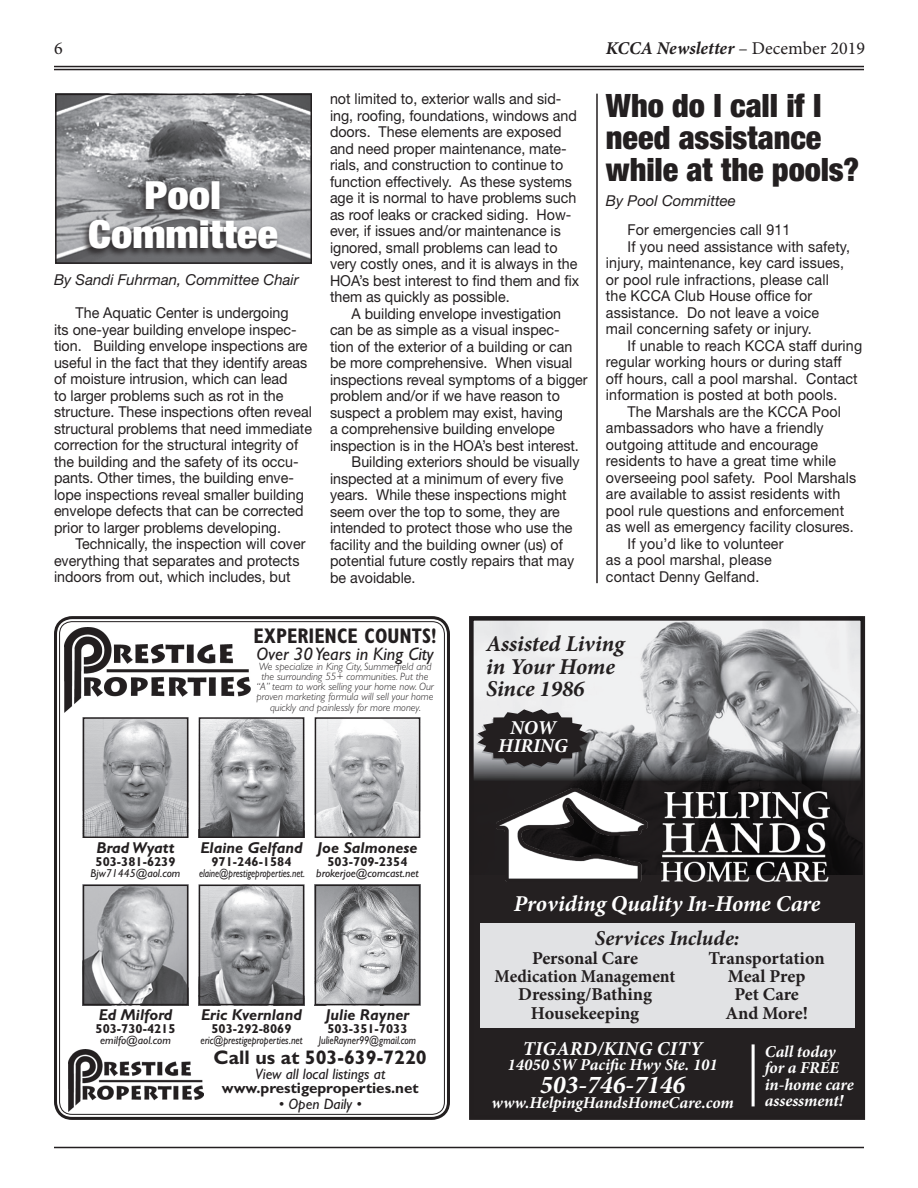
<style>
.page{position:relative;width:918px;height:1188px;background:#fff}
.page>*{position:absolute;margin:0;border:0;box-sizing:border-box;transform-origin:0 0}
.headline_-_large{font:900 condensed 38.85px/38.8px "Helvetica Neue LT Std";color:#fff;text-align:center;scale:1.1 1}
.headline_-_large-2{font:900 condensed 32.25px/32.2px "Helvetica Neue LT Std";letter-spacing:-.005em;color:#231f20}
.t1{font:italic 700 25.65px "Minion Pro";color:#fff}
.t2{font:italic 700 22.65px/22.6px "Minion Pro";letter-spacing:-.005em;color:#231f20}
.t3{font:italic 700 22.65px "Minion Pro";letter-spacing:-.005em;color:#fff}
.t4{font:700 condensed 21.15px "Gill Sans Std";color:#231f20;scale:.95 1}
.t5{font:italic 700 21.15px "Minion Pro";letter-spacing:.005em;color:#231f20}
.t6{font:italic 700 19.65px/18.1px "Minion Pro";letter-spacing:.01em;color:#fff;text-align:center}
.t7{font:700 19.65px "Gill Sans Std";color:#231f20}
.t8{font:700 18.15px/18.1px "Minion Pro";letter-spacing:-.005em;color:#231f20;text-align:center}
.t9{font:italic 18.15px "Gill Sans Std";color:#231f20}
.t10{font:italic 700 18px "Minion Pro";color:#231f20}
.t11{font:18px "Minion Pro";color:#231f20}
.t12{font:italic 700 16.65px/16.6px "Minion Pro";letter-spacing:-.005em;color:#fff}
.t13{font:italic 700 15.75px "Gill Sans Std";color:#231f20}
.t14{font:700 15.15px/13.6px "Gill Sans Std";color:#231f20;text-align:center}
.t15{font:italic 15.15px "Gill Sans Std";color:#231f20}
.body_copy{font:15px/16.5px "Helvetica Neue LT Std";color:#231f20;scale:.95 1}
.byline{font:italic 15px "Helvetica Neue LT Std";color:#231f20}
.t16{font:700 12.9px "Gill Sans Std";color:#231f20}
.t17{font:italic 11.55px "Gill Sans Std";color:#231f20}
.t18{font:italic 11.55px "Gill Sans Std";color:#231f20;scale:.85 1}
.t19{font:italic 11.55px "Gill Sans Std";color:#231f20;scale:.8 1}
.t20{font:italic 300 10.65px/10.1px "Gill Sans Std";color:#231f20;text-align:center}
.s1{font-weight:400;font-style:normal}
.s2{font-weight:400;font-style:italic}
</style>
<div class="page">
<hr style="left:54px;top:66px;width:810px;height:1px;background:#231f20">
<hr style="left:54px;top:69px;width:810px;height:1px;background:#231f20">
<hr style="left:54px;top:1147px;width:810px;height:1px;background:#231f20">
<img style="left:58px;top:97px;width:251px;height:164px">
<div style="left:55px;top:94px;width:257px;height:170px;border:2px solid #231f20"></div>
<div style="left:81px;top:179px;width:200px;height:78px;background:#231f20;opacity:.75"></div>
<hr style="left:596px;top:94px;width:2px;height:489px;background:#231f20">
<img style="left:65px;top:627px;width:185px;height:86px">
<div style="left:54px;top:616px;width:396px;height:504px;border:3px solid #231f20;border-radius:17px"></div>
<img style="left:85px;top:719px;width:101px;height:117px">
<div style="left:83px;top:717px;width:105px;height:121px;border:1px solid #231f20"></div>
<img style="left:317px;top:719px;width:101px;height:117px">
<div style="left:315px;top:717px;width:105px;height:121px;border:1px solid #231f20"></div>
<img style="left:201px;top:887px;width:101px;height:116px">
<div style="left:199px;top:885px;width:105px;height:120px;border:1px solid #231f20"></div>
<img style="left:201px;top:719px;width:101px;height:117px">
<div style="left:199px;top:717px;width:105px;height:121px;border:1px solid #231f20"></div>
<img style="left:85px;top:887px;width:101px;height:116px">
<div style="left:83px;top:885px;width:105px;height:120px;border:1px solid #231f20"></div>
<img style="left:317px;top:887px;width:101px;height:116px">
<div style="left:315px;top:885px;width:105px;height:120px;border:1px solid #231f20"></div>
<img style="left:69px;top:1050px;width:134px;height:62px">
<div style="left:471px;top:618px;width:392px;height:500px;background:#242021"></div>
<div style="left:469px;top:616px;width:396px;height:504px;border:5px solid #231f20"></div>
<img style="left:469px;top:616px;width:393px;height:259px">
<img style="left:496px;top:789px;width:333px;height:92px">
<div style="left:480px;top:924px;width:374px;height:104px;background:#e1e2e4"></div>
<hr style="left:752px;top:1044px;width:3px;height:62px;background:#fff">
<svg style="left:476px;top:709px;width:112px;height:59px"></svg>
<p class="t11" style="left:54px;top:36px;width:10px">6</p>
<p class="t10" style="left:606px;top:35px;width:261px">KCCA Newsletter <span class="s1">– December 2019</span></p>
<p class="headline_-_large" style="left:88px;top:175px;width:174px">Pool<br>Committee</p>
<p class="byline" style="left:54px;top:271px;width:246px">By Sandi Fuhrman, Committee Chair</p>
<p class="body_copy" style="left:54px;top:305px;width:273px;text-indent:22px">The Aquatic Center is undergoing<br>its one-year building envelope inspec&shy;tion. Building envelope inspections are useful in the fact that they identify areas of moisture intrusion, which can lead<br>to larger problems such as rot in the structure. These inspections often reveal structural problems that need immediate correction for the structural integrity of the building and the safety of its occu&shy;pants. Other times, the building enve&shy;lope inspections reveal smaller building envelope defects that can be corrected prior to larger problems developing.</p>
<p class="body_copy" style="left:54px;top:536px;width:266px;text-indent:22px">Technically, the inspection will cover everything that separates and protects indoors from out, which includes, but</p>
<p class="body_copy" style="left:330px;top:91px;width:264px">not limited to, exterior walls and sid&shy;ing, roofing, foundations, windows and doors. These elements are exposed and need proper maintenance, mate&shy;rials, and construction to continue to function effectively. As these systems age it is normal to have problems such as roof leaks or cracked siding. How&shy;ever, if issues and/or maintenance is ignored, small problems can lead to very costly ones, and it is always in the HOA’s best interest to find them and fix them as quickly as possible.</p>
<p class="body_copy" style="left:330px;top:305px;width:273px;text-indent:22px">A building envelope investigation can be as simple as a visual inspec-<br>tion of the exterior of a building or can be more comprehensive. When visual inspections reveal symptoms of a bigger problem and/or if we have reason to suspect a problem may exist, having<br>a comprehensive building envelope inspection is in the HOA’s best interest.</p>
<p class="body_copy" style="left:330px;top:454px;width:264px;text-indent:22px">Building exteriors should be visually inspected at a minimum of every five years. While these inspections might seem over the top to some, they are intended to protect those who use the facility and the building owner (us) of potential future costly repairs that may be avoidable.</p>
<p class="headline_-_large-2" style="left:606px;top:89px;width:255px">Who do I call if I need assistance while at the pools?</p>
<p class="byline" style="left:606px;top:191px;width:131px">By Pool Committee</p>
<p class="body_copy" style="left:628px;top:221px;width:173px">For emergencies call 911</p>
<p class="body_copy" style="left:606px;top:238px;width:259px;text-indent:22px">If you need assistance with safety, injury, maintenance, key card issues, or pool rule infractions, please call the KCCA Club House office for assistance. Do not leave a voice<br>mail concerning safety or injury.</p>
<p class="body_copy" style="left:606px;top:337px;width:271px;text-indent:22px">If unable to reach KCCA staff during regular working hours or during staff<br>off hours, call a pool marshal. Contact information is posted at both pools.</p>
<p class="body_copy" style="left:606px;top:403px;width:265px;text-indent:22px">The Marshals are the KCCA Pool ambassadors who have a friendly outgoing attitude and encourage residents to have a great time while overseeing pool safety. Pool Marshals are available to assist residents with pool rule questions and enforcement as well as emergency facility closures.</p>
<p class="body_copy" style="left:606px;top:535px;width:188px;text-indent:22px">If you’d like to volunteer as a pool marshal, please contact Denny Gelfand.</p>
<p class="t4" style="left:254px;top:623px;width:194px">EXPERIENCE COUNTS!</p>
<p class="t9" style="left:256px;top:644px;width:179px">Over 30 Years in King City</p>
<p class="t20" style="left:256px;top:662px;width:179px">We specialize in King City, Summerfield and the surrounding 55+ communities. Put the “A” team to work selling your home now. Our proven marketing formula will sell your home quickly and painlessly for more money.</p>
<p class="t13" style="left:97px;top:838px;width:79px">Brad Wyatt</p>
<p class="t16" style="left:96px;top:854px;width:82px">503-381-6239</p>
<p class="t17" style="left:91px;top:867px;width:91px">Bjw71445@aol.com</p>
<p class="t13" style="left:200px;top:838px;width:104px">Elaine Gelfand</p>
<p class="t16" style="left:211px;top:854px;width:82px">971-246-1584</p>
<p class="t19" style="left:199px;top:867px;width:134px">elaine@prestigeproperties.net.</p>
<p class="t13" style="left:318px;top:838px;width:101px">Joe Salmonese</p>
<p class="t16" style="left:327px;top:854px;width:82px">503-709-2354</p>
<p class="t17" style="left:316px;top:867px;width:104px">brokerjoe@comcast.net</p>
<p class="t13" style="left:99px;top:1006px;width:75px">Ed Milford</p>
<p class="t16" style="left:96px;top:1021px;width:82px">503-730-4215</p>
<p class="t17" style="left:100px;top:1034px;width:72px">emilfo@aol.com</p>
<p class="t13" style="left:201px;top:1006px;width:102px">Eric Kvernland</p>
<p class="t16" style="left:211px;top:1021px;width:82px">503-292-8069</p>
<p class="t18" style="left:200px;top:1034px;width:122px">eric@prestigeproperties.net</p>
<p class="t13" style="left:326px;top:1006px;width:85px">Julie Rayner</p>
<p class="t16" style="left:327px;top:1021px;width:82px">503-351-7033</p>
<p class="t18" style="left:319px;top:1034px;width:116px">JulieRayner99@gmail.com</p>
<p class="t7" style="left:214px;top:1045px;width:215px">Call us at 503-639-7220</p>
<p class="t14" style="left:222px;top:1067px;width:198px"><span class="s2">View all local listings at </span>www.prestigeproperties.net</p>
<p class="t15" style="left:279px;top:1095px;width:85px">• Open Daily •</p>
<p class="t2" style="left:486px;top:632px;width:140px">Assisted Living in Your Home<br>Since 1986</p>
<p class="t6" style="left:498px;top:718px;width:71px">NOW<br>HIRING</p>
<p class="t3" style="left:514px;top:888px;width:308px">Providing Quality In-Home Care</p>
<p class="t5" style="left:595px;top:923px;width:146px">Services Include:</p>
<p class="t8" style="left:495px;top:949px;width:182px">Personal Care<br>Medication Management<br>Dressing/Bathing<br>Housekeeping</p>
<p class="t8" style="left:709px;top:949px;width:118px">Transportation<br>Meal Prep<br>Pet Care<br>And More!</p>
<p class="t6" style="left:523px;top:1040px;width:182px">TIGARD/KING CITY</p>
<p class="t12" style="left:508px;top:1056px;width:212px">14050 SW Pacific Hwy Ste. 101</p>
<p class="t1" style="left:540px;top:1067px;width:147px">503-746-7146</p>
<p class="t12" style="left:492px;top:1094px;width:244px">www.HelpingHandsHomeCare.com</p>
<p class="t12" style="left:765px;top:1043px;width:91px">Call today for a FREE in-home care assessment!</p>
</div>
